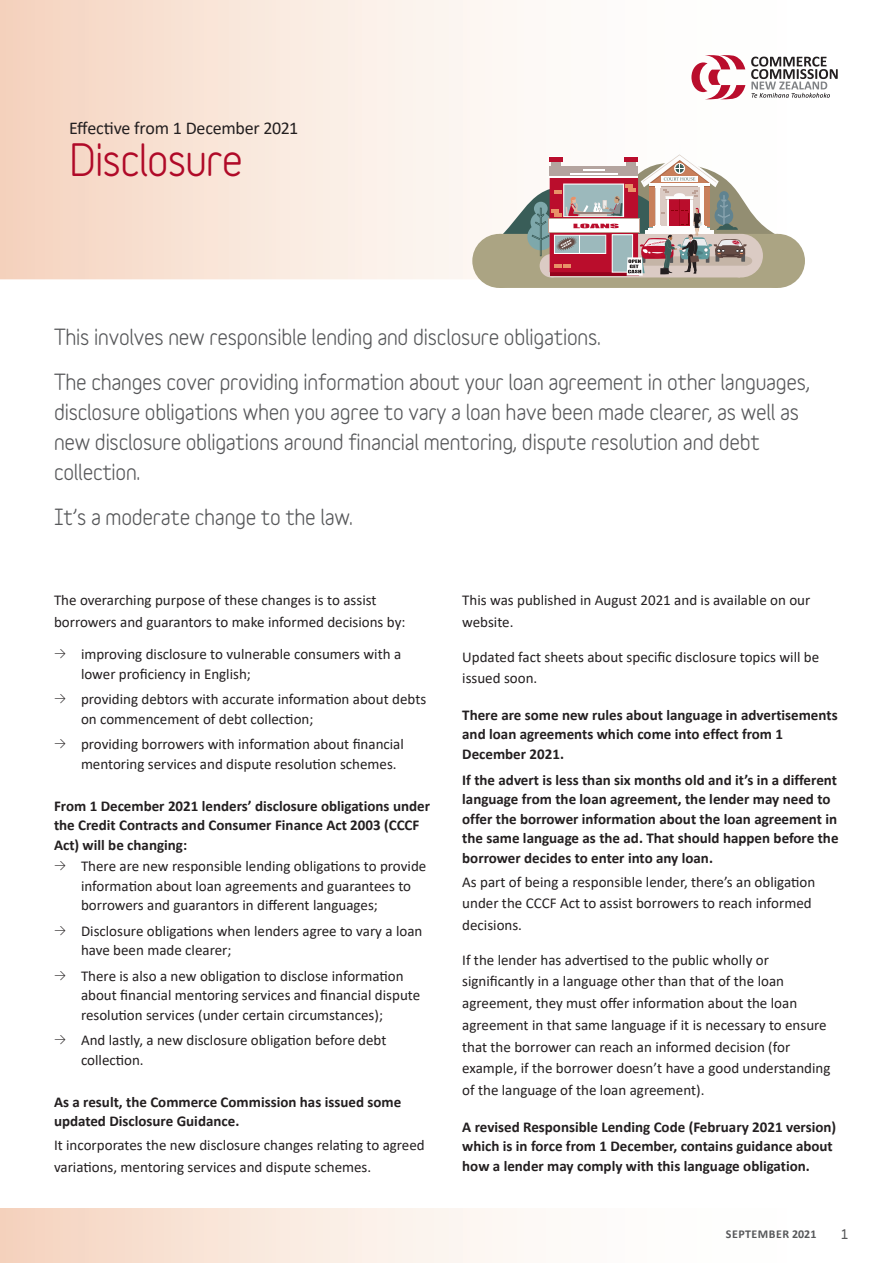
<style>
.page{position:relative;width:893px;height:1263px;background:#fff}
.page>*{position:absolute;margin:0;border:0;box-sizing:border-box;transform-origin:0 0}
.factsheet_title{font:700 42px "Variable";letter-spacing:-.02em;color:#b00a28}
.body_intro{font:700 21px/30px "Variable";letter-spacing:-.01em;color:#57585a}
.factsheet_subtitle{font:18px "Calibri";letter-spacing:-.015em;color:#231f20}
.body{font:15px/21.8px "Calibri";color:#231f20}
.H2{font:700 15px/19.5px "Calibri";color:#231f20}
.t1{font:700 12px "Calibri";letter-spacing:.04em;color:#57585a}
.t2{font:900 12px "Variable";color:#57585a}
.s1{font-family:"Variable"}
</style>
<div class="page">
<svg style="left:0;top:1209px;width:517px;height:54px"></svg>
<svg style="left:0;top:0;width:827px;height:279px"></svg>
<svg style="left:691px;top:55px;width:54px;height:45px"></svg>
<svg style="left:751px;top:57px;width:87px;height:41px"></svg>
<div style="left:499px;top:234px;width:279px;height:54px;background:#aba483"></div>
<div style="left:551px;top:234px;width:189px;height:43px;background:#dbcbc4"></div>
<div style="left:751px;top:234px;width:54px;height:54px;background:#aba483;border-radius:50%"></div>
<div style="left:540px;top:254px;width:23px;height:23px;background:#dbcbc4;border-radius:50%"></div>
<div style="left:719px;top:234px;width:44px;height:43px;background:#dbcbc4;border-radius:50%"></div>
<div style="left:472px;top:234px;width:54px;height:54px;background:#aba483;border-radius:50%"></div>
<svg style="left:503px;top:145px;width:275px;height:131px"></svg>
<p class="factsheet_subtitle" style="left:69px;top:116px;width:231px">Effective from 1 December 2021</p>
<p class="factsheet_title" style="left:69px;top:134px;width:175px">Disclosure</p>
<p class="body_intro" style="left:54px;top:322px;width:548px">This involves new responsible lending and disclosure obligations.</p>
<p class="body_intro" style="left:54px;top:367px;width:758px">The changes cover providing information about your loan agreement in other languages, disclosure obligations when you agree to vary a loan have been made clearer, as well as new disclosure obligations around financial mentoring, dispute resolution and debt collection.</p>
<p class="body_intro" style="left:54px;top:502px;width:300px">It’s a moderate change to the law.</p>
<p class="body" style="left:54px;top:589px;width:353px">The overarching purpose of these changes is to assist borrowers and guarantors to make informed decisions by:</p>
<p class="body" style="left:81px;top:644px;width:322px;line-height:19.5px;text-indent:-27px"><span class="s1">→</span> improving disclosure to vulnerable consumers with a lower proficiency in English;</p>
<p class="body" style="left:81px;top:689px;width:347px;line-height:19.5px;text-indent:-27px"><span class="s1">→</span> providing debtors with accurate information about debts on commencement of debt collection;</p>
<p class="body" style="left:81px;top:734px;width:324px;line-height:19.5px;text-indent:-27px"><span class="s1">→</span> providing borrowers with information about financial mentoring services and dispute resolution schemes.</p>
<p class="H2" style="left:54px;top:796px;width:378px">From 1 December 2021 lenders’ disclosure obligations under the Credit Contracts and Consumer Finance Act 2003 (CCCF<br>Act) will be changing:</p>
<p class="body" style="left:81px;top:856px;width:347px;line-height:19.5px;text-indent:-27px"><span class="s1">→</span> There are new responsible lending obligations to provide information about loan agreements and guarantees to borrowers and guarantors in different languages;</p>
<p class="body" style="left:81px;top:921px;width:343px;line-height:19.5px;text-indent:-27px"><span class="s1">→</span> Disclosure obligations when lenders agree to vary a loan have been made clearer;</p>
<p class="body" style="left:81px;top:966px;width:341px;line-height:19.5px;text-indent:-27px"><span class="s1">→</span> There is also a new obligation to disclose information about financial mentoring services and financial dispute resolution services (under certain circumstances);</p>
<p class="body" style="left:81px;top:1030px;width:307px;line-height:19.5px;text-indent:-27px"><span class="s1">→</span> And lastly, a new disclosure obligation before debt collection.</p>
<p class="H2" style="left:54px;top:1091px;width:349px">As a result, the Commerce Commission has issued some updated Disclosure Guidance.</p>
<p class="body" style="left:54px;top:1134px;width:372px">It incorporates the new disclosure changes relating to agreed variations, mentoring services and dispute schemes.</p>
<p class="body" style="left:462px;top:589px;width:350px">This was published in August 2021 and is available on our website.</p>
<p class="body" style="left:462px;top:645px;width:359px">Updated fact sheets about specific disclosure topics will be issued soon.</p>
<p class="H2" style="left:462px;top:705px;width:377px">There are some new rules about language in advertisements and loan agreements which come into effect from 1<br>December 2021.</p>
<p class="H2" style="left:462px;top:770px;width:378px">If the advert is less than six months old and it’s in a different language from the loan agreement, the lender may need to offer the borrower information about the loan agreement in the same language as the ad. That should happen before the borrower decides to enter into any loan.</p>
<p class="body" style="left:462px;top:870px;width:354px">As part of being a responsible lender, there’s an obligation under the CCCF Act to assist borrowers to reach informed decisions.</p>
<p class="body" style="left:462px;top:948px;width:370px">If the lender has advertised to the public wholly or significantly in a language other than that of the loan agreement, they must offer information about the loan agreement in that same language if it is necessary to ensure that the borrower can reach an informed decision (for example, if the borrower doesn’t have a good understanding of the language of the loan agreement).</p>
<p class="H2" style="left:462px;top:1117px;width:375px">A revised Responsible Lending Code (February 2021 version) which is in force from 1 December, contains guidance about how a lender may comply with this language obligation.</p>
<p class="t1" style="left:726px;top:1226px;width:92px">SEPTEMBER 2021</p>
<p class="t2" style="left:841px;top:1226px;width:9px">1</p>
</div>
